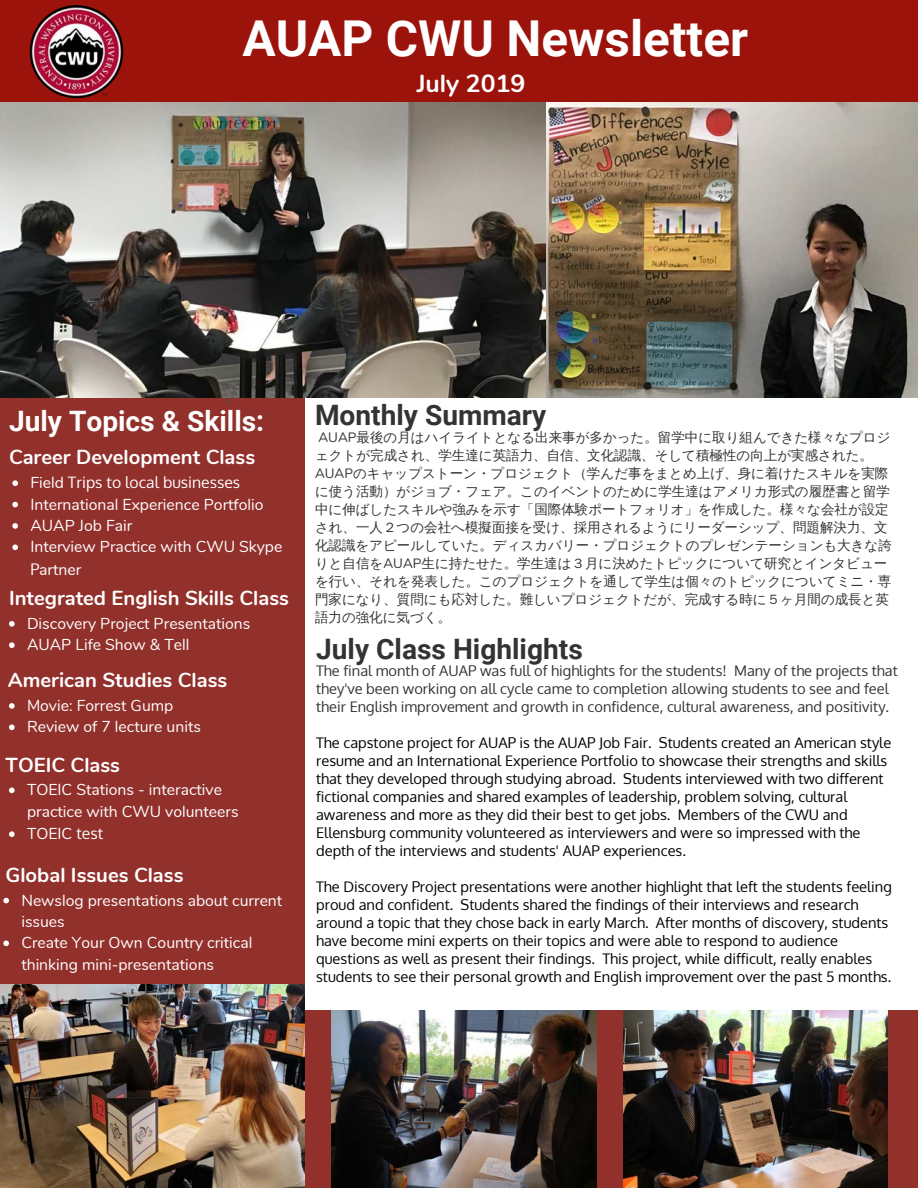
<style>
.page{position:relative;width:918px;height:1188px;background:#fff}
.page>*{position:absolute;margin:0;border:0;box-sizing:border-box;transform-origin:0 0}
.t1{font:700 49.5px "Roboto";color:#fff}
.t2{font:700 28.2px "Roboto";color:#333}
.t3{font:700 28.2px "Roboto";color:#fff}
.t4{font:700 24.75px "Nunito";color:#fff}
.t5{font:700 20.25px "Nunito";color:#fff}
.t6{font:15.75px/21.3px "Nunito";color:#fff}
.t7{font:15.75px "Oxygen";color:#fff}
.t8{font:14.7px/18px "Oxygen";color:#000}
.t9{font:14.7px/18px "Oxygen";color:#333}
.t10{font:13.5px/18px "Wen Quan Yi Zen Hei";color:#333}
.s1{font-family:"Nunito"}
.s2{font-family:"Oxygen"}
</style>
<div class="page">
<div style="left:305px;top:1010px;width:613px;height:178px;background:#92302c"></div>
<div style="left:0;top:0;width:918px;height:102px;background:#9c130b"></div>
<div style="left:0;top:341px;width:305px;height:847px;background:#92302c"></div>
<img style="left:29px;top:5px;width:95px;height:94px">
<svg style="left:12px;top:480px;width:6px;height:6px"></svg>
<svg style="left:12px;top:502px;width:6px;height:5px"></svg>
<svg style="left:12px;top:523px;width:6px;height:6px"></svg>
<svg style="left:12px;top:544px;width:6px;height:6px"></svg>
<svg style="left:3px;top:898px;width:6px;height:5px"></svg>
<svg style="left:3px;top:940px;width:6px;height:6px"></svg>
<svg style="left:9px;top:703px;width:6px;height:6px"></svg>
<svg style="left:9px;top:724px;width:6px;height:6px"></svg>
<svg style="left:9px;top:788px;width:6px;height:5px"></svg>
<svg style="left:9px;top:831px;width:6px;height:6px"></svg>
<svg style="left:9px;top:621px;width:6px;height:6px"></svg>
<svg style="left:9px;top:642px;width:6px;height:6px"></svg>
<img style="left:0;top:102px;width:547px;height:295px">
<img style="left:547px;top:102px;width:371px;height:295px">
<img style="left:0;top:984px;width:305px;height:204px">
<img style="left:332px;top:1010px;width:265px;height:178px">
<img style="left:623px;top:1010px;width:265px;height:178px">
<h1 class="t1" style="left:242px;top:4px;width:507px">AUAP CWU Newsletter</h1>
<h3 class="t4" style="left:417px;top:65px;width:110px">July 2019</h3>
<h2 class="t3" style="left:9px;top:401px;width:257px">July Topics &amp; Skills:</h2>
<p class="t7" style="left:30px;top:472px;width:211px"><span class="s1">Field</span> Trips to local businesses</p>
<p class="t6" style="left:30px;top:492px;width:253px;line-height:21.8px">International Experience Portfolio<br>AUAP Job Fair<br>Interview Practice with CWU Skype<br><span class="s2">P</span>artner</p>
<h3 class="t5" style="left:9px;top:442px;width:248px">Career Development Class</h3>
<h3 class="t5" style="left:9px;top:583px;width:282px">Integrated English Skills Class</h3>
<p class="t6" style="left:27px;top:612px;width:225px">Discovery Project Presentations<br>AUAP Life Show &amp; Tell</p>
<h3 class="t5" style="left:8px;top:665px;width:221px">American Studies Class</h3>
<p class="t6" style="left:27px;top:694px;width:175px">Movie: Forrest Gump<br>Review of 7 lecture units</p>
<h3 class="t5" style="left:6px;top:750px;width:116px">TOEIC Class</h3>
<p class="t6" style="left:27px;top:778px;width:213px;line-height:21.9px">TOEIC Stations - interactive practice with CWU volunteers<br>TOEIC <span class="s2">test</span></p>
<h3 class="t5" style="left:6px;top:860px;width:179px">Global Issues Class</h3>
<p class="t6" style="left:21px;top:889px;width:262px">Newslog presentations about current issues<br>Create Your Own Country critical thinking mini-presentations</p>
<h2 class="t2" style="left:315px;top:395px;width:233px">Monthly Summary</h2>
<p class="t10" style="left:315px;top:429px;width:578px"><span class="s1">AUAP</span>最後の月はハイライトとなる出来事が多かった。留学中に取り組んできた様々なプロジェクトが完成され、学生達に英語力、自信、文化認識、そして積極性の向上が実感された。<span class="s1">AUAP</span>のキャップストーン・プロジェクト（学んだ事をまとめ上げ、身に着けたスキルを実際に使う活動）がジョブ・フェア。このイベントのために学生達はアメリカ形式の履歴書と留学中に伸ばしたスキルや強みを示す「国際体験ポートフォリオ」を作成した。様々な会社が設定され、一人２つの会社へ模擬面接を受け、採用されるようにリーダーシップ、問題解決力、文化認識をアピールしていた。ディスカバリー・プロジェクトのプレゼンテーションも大きな誇りと自信を<span class="s1">AUAP</span>生に持たせた。学生達は３月に決めたトピックについて研究とインタビューを行い、それを発表した。このプロジェクトを通して学生は個々のトピックについてミニ・専門家になり、質問にも応対した。難しいプロジェクトだが、完成する時に５ヶ月間の成長と英語力の強化に気づく。</p>
<h2 class="t2" style="left:316px;top:629px;width:268px">July Class Highlights</h2>
<p class="t9" style="left:316px;top:662px;width:583px">The final month of AUAP was full of highlights for the students! Many of the projects that they've been working on all cycle came to completion allowing students to see and feel their English improvement and growth in confidence, cultural awareness, and positivity.</p>
<p class="t8" style="left:316px;top:734px;width:577px">The capstone project for AUAP is the AUAP Job Fair. Students created an American style resume and an International Experience Portfolio to showcase their strengths and skills that they developed through studying abroad. Students interviewed with two different fictional companies and shared examples of leadership, problem solving, cultural awareness and more as they did their best to get jobs. Members of the CWU and Ellensburg community volunteered as interviewers and were so impressed with the depth of the interviews and students' AUAP experiences.</p>
<p class="t8" style="left:316px;top:878px;width:577px">The Discovery Project presentations were another highlight that left the students feeling proud and confident. Students shared the findings of their interviews and research around a topic that they chose back in early March. After months of discovery, students have become mini experts on their topics and were able to respond to audience questions as well as present their findings. This project, while difficult, really enables students to see their personal growth and English improvement over the past 5 months.</p>
</div>
